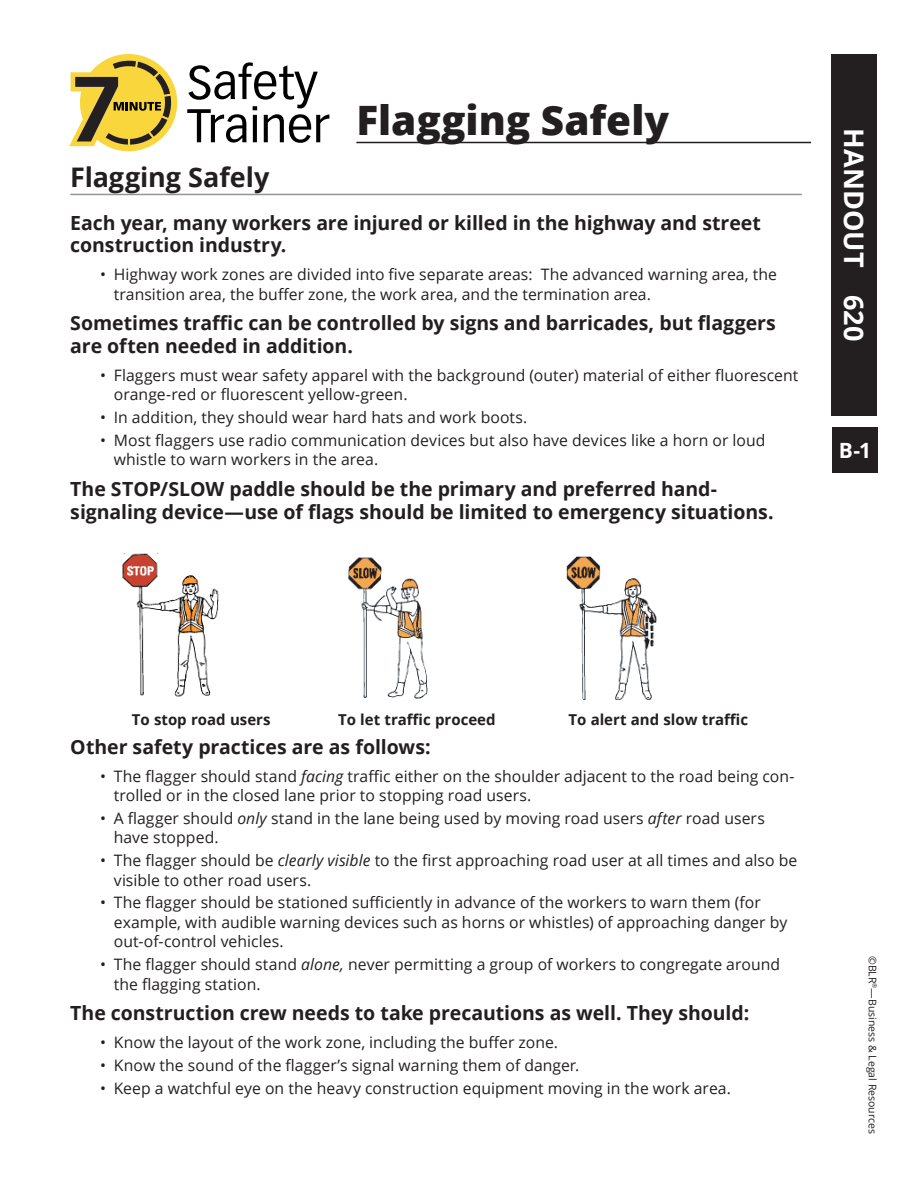
<style>
.page{position:relative;width:918px;height:1188px;background:#fff}
.page>*{position:absolute;margin:0;border:0;box-sizing:border-box;transform-origin:0 0}
.t1{font:800 40.5px "Open Sans";color:#231f20}
.HO_H1{font:700 27px "Open Sans";letter-spacing:-.005em;color:#231f20}
.Rule{font:700 27px "Open Sans";letter-spacing:.005em;color:#fff}
.t2{font:700 21px "Open Sans";color:#fff}
.HO_Subhead_Left{font:700 19.5px/22.5px "Open Sans";letter-spacing:-.005em;color:#231f20}
.t3{font:15.75px/19.5px "Open Sans";letter-spacing:.005em;color:#231f20}
.t4{font:700 15px "Open Sans";color:#231f20}
.t5{font:10.5px "Open Sans";color:#231f20}
.t6{font:6.15px "Open Sans";color:#231f20}
.s1{font-style:italic}
</style>
<div class="page">
<svg style="left:187px;top:62px;width:142px;height:81px"></svg>
<svg style="left:69px;top:54px;width:108px;height:97px"></svg>
<div style="left:832px;top:428px;width:46px;height:45px;background:#231f20"></div>
<div style="left:832px;top:54px;width:45px;height:362px;background:#231f20"></div>
<hr style="left:356px;top:142px;width:455px;height:1px;background:#231f20">
<hr style="left:70px;top:194px;width:732px;height:1px;background:#939598">
<img style="left:348px;top:557px;width:80px;height:142px">
<img style="left:566px;top:556px;width:91px;height:143px">
<img style="left:122px;top:554px;width:97px;height:143px">
<p class="t1" style="left:356px;top:89px;width:314px">Flagging Safely</p>
<p class="HO_H1" style="left:70px;top:158px;width:201px">Flagging Safely</p>
<p class="HO_Subhead_Left" style="left:70px;top:211px;width:692px">Each year, many workers are injured or killed in the highway and street construction industry.</p>
<p class="t3" style="left:114px;top:264px;width:665px;text-indent:-14px">• Highway work zones are divided into five separate areas: The advanced warning area, the transition area, the buffer zone, the work area, and the termination area.</p>
<p class="HO_Subhead_Left" style="left:70px;top:312px;width:707px">Sometimes traffic can be controlled by signs and barricades, but flaggers are often needed in addition.</p>
<p class="t3" style="left:114px;top:365px;width:686px;text-indent:-14px">• Flaggers must wear safety apparel with the background (outer) material of either fluorescent orange-red or fluorescent yellow-green.</p>
<p class="t3" style="left:100px;top:407px;width:429px">• In addition, they should wear hard hats and work boots.</p>
<p class="t3" style="left:114px;top:430px;width:653px;text-indent:-14px">• Most flaggers use radio communication devices but also have devices like a horn or loud whistle to warn workers in the area.</p>
<p class="HO_Subhead_Left" style="left:70px;top:477px;width:705px">The STOP/SLOW paddle should be the primary and preferred hand&shy;signaling device—use of flags should be limited to emergency situations.</p>
<p class="Rule" style="left:873px;top:128px;width:214px;rotate:90deg">HANDOUT 620</p>
<p class="t2" style="left:839px;top:436px;width:34px">B-1</p>
<p class="t4" style="left:132px;top:709px;width:140px">To stop road users</p>
<p class="t4" style="left:338px;top:709px;width:159px">To let traffic proceed</p>
<p class="t4" style="left:568px;top:709px;width:181px">To alert and slow traffic</p>
<p class="HO_Subhead_Left" style="left:70px;top:735px;width:362px">Other safety practices are as follows:</p>
<p class="t3" style="left:114px;top:766px;width:682px;text-indent:-14px">• The flagger should stand <span class="s1">facing</span> traffic either on the shoulder adjacent to the road being con&shy;trolled or in the closed lane prior to stopping road users.</p>
<p class="t3" style="left:114px;top:808px;width:653px;text-indent:-14px">• A flagger should <span class="s1">only</span> stand in the lane being used by moving road users <span class="s1">after</span> road users have stopped.</p>
<p class="t3" style="left:114px;top:850px;width:685px;text-indent:-14px">• The flagger should be <span class="s1">clearly visible</span> to the first approaching road user at all times and also be visible to other road users.</p>
<p class="t3" style="left:114px;top:893px;width:675px;text-indent:-14px">• The flagger should be stationed sufficiently in advance of the workers to warn them (for example, with audible warning devices such as horns or whistles) of approaching danger by out-of-control vehicles.</p>
<p class="t3" style="left:114px;top:954px;width:668px;text-indent:-14px">• The flagger should stand <span class="s1">alone,</span> never permitting a group of workers to congregate around the flagging station.</p>
<p class="HO_Subhead_Left" style="left:70px;top:1002px;width:680px">The construction crew needs to take precautions as well. They should:</p>
<p class="t3" style="left:100px;top:1032px;width:459px">• Know the layout of the work zone, including the buffer zone.</p>
<p class="t3" style="left:100px;top:1055px;width:481px">• Know the sound of the flagger’s signal warning them of danger.</p>
<p class="t3" style="left:100px;top:1078px;width:632px">• Keep a watchful eye on the heavy construction equipment moving in the work area.</p>
<p class="t5" style="left:880px;top:956px;width:180px;rotate:90deg">©BLR —Business &amp; Legal Resources</p>
<p class="t6" style="left:879px;top:983px;width:7px;rotate:90deg">®</p>
</div>
